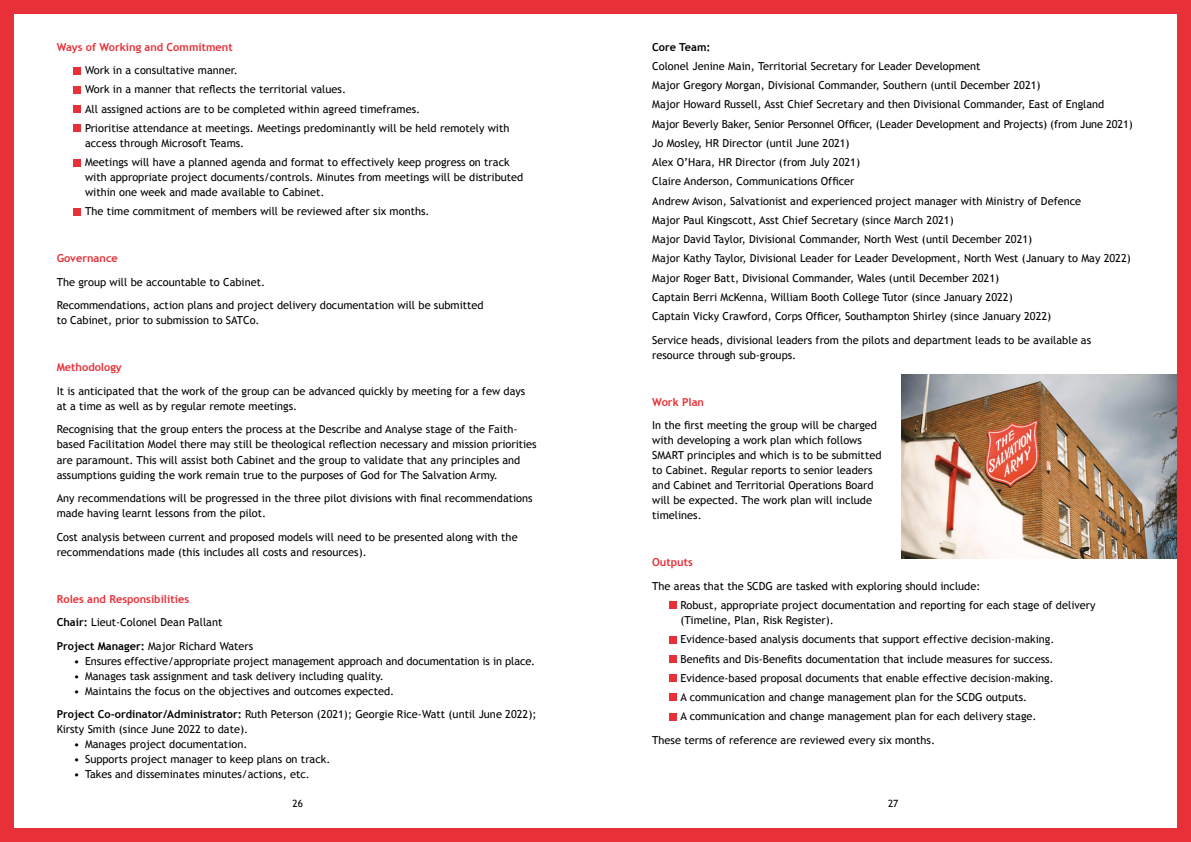
<style>
.page{position:relative;width:1191px;height:842px;background:#fff}
.page>*{position:absolute;margin:0;border:0;box-sizing:border-box;transform-origin:0 0}
.t1{font:11px/19.2px "Trebuchet MS";color:#000}
.t2{font:700 11px "Trebuchet MS";color:#e73037}
.t3{font:700 11px "Trebuchet MS";color:#000}
.t4{font:10px "Trebuchet MS";color:#000}
.s1{font-weight:700;color:#e73037}
.s2{font-weight:700}
</style>
<div class="page">
<div style="left:0;top:0;width:604px;height:842px;background:#e73037"></div>
<div style="left:587px;top:0;width:604px;height:842px;background:#e73037"></div>
<div style="left:14px;top:14px;width:581px;height:814px;background:#fff"></div>
<div style="left:595px;top:14px;width:581px;height:814px;background:#fff"></div>
<img style="left:901px;top:374px;width:275px;height:184px">
<div style="left:74px;top:67px;width:7px;height:7px;background:#e73037"></div>
<div style="left:74px;top:86px;width:7px;height:7px;background:#e73037"></div>
<div style="left:74px;top:106px;width:7px;height:7px;background:#e73037"></div>
<div style="left:74px;top:125px;width:7px;height:7px;background:#e73037"></div>
<div style="left:74px;top:159px;width:7px;height:7px;background:#e73037"></div>
<div style="left:74px;top:208px;width:7px;height:7px;background:#e73037"></div>
<div style="left:669px;top:602px;width:7px;height:7px;background:#e73037"></div>
<div style="left:669px;top:636px;width:7px;height:7px;background:#e73037"></div>
<div style="left:669px;top:655px;width:7px;height:7px;background:#e73037"></div>
<div style="left:669px;top:675px;width:7px;height:7px;background:#e73037"></div>
<div style="left:669px;top:694px;width:7px;height:7px;background:#e73037"></div>
<div style="left:669px;top:713px;width:7px;height:7px;background:#e73037"></div>
<p class="t2" style="left:57px;top:40px;width:177px">Ways of Working and Commitment</p>
<p class="t1" style="left:85px;top:61px;width:426px">Work in a consultative manner.<br>Work in a manner that reflects the territorial values.<br>All assigned actions are to be completed within agreed timeframes.<br>Prioritise attendance at meetings. Meetings predominantly will be held remotely with</p>
<p class="t1" style="left:85px;top:134px;width:426px">access through Microsoft Teams.<br>Meetings will have a planned agenda and format to effectively keep progress on track</p>
<p class="t1" style="left:85px;top:170px;width:440px;line-height:15px">with appropriate project documents/controls. Minutes from meetings will be distributed within one week and made available to Cabinet.</p>
<p class="t1" style="left:85px;top:202px;width:346px">The time commitment of members will be reviewed after six months.</p>
<p class="t2" style="left:57px;top:252px;width:63px">Governance</p>
<p class="t1" style="left:57px;top:270px;width:428px;line-height:23.5px">The group will be accountable to Cabinet.<br>Recommendations, action plans and project delivery documentation will be submitted</p>
<p class="t1" style="left:57px;top:311px;width:204px">to Cabinet, prior to submission to SATCo.</p>
<p class="t2" style="left:57px;top:361px;width:67px">Methodology</p>
<p class="t1" style="left:57px;top:384px;width:470px;line-height:15px">It is anticipated that the work of the group can be advanced quickly by meeting for a few days at a time as well as by regular remote meetings.</p>
<p class="t1" style="left:57px;top:422px;width:481px;line-height:15px">Recognising that the group enters the process at the Describe and Analyse stage of the Faith&shy;based Facilitation Model there may still be theological reflection necessary and mission priorities are paramount. This will assist both Cabinet and the group to validate that any principles and assumptions guiding the work remain true to the purposes of God for The Salvation Army.</p>
<p class="t1" style="left:57px;top:491px;width:477px;line-height:15px">Any recommendations will be progressed in the three pilot divisions with final recommendations made having learnt lessons from the pilot.</p>
<p class="t1" style="left:57px;top:529px;width:462px;line-height:15px">Cost analysis between current and proposed models will need to be presented along with the recommendations made (this includes all costs and resources).</p>
<p class="t1" style="left:57px;top:587px;width:198px;line-height:23.5px"><span class="s1">Roles and Responsibilities<br></span><span class="s2">Chair:</span> Lieut-Colonel Dean Pallant<br><span class="s2">Project Manager:</span> Major Richard Waters</p>
<p class="t1" style="left:74px;top:651px;width:463px">• Ensures effective/appropriate project management approach and documentation is in place.</p>
<p class="t1" style="left:74px;top:666px;width:311px">• Manages task assignment and task delivery including quality.</p>
<p class="t1" style="left:57px;top:679px;width:481px;line-height:23.5px;text-indent:17px">• Maintains the focus on the objectives and outcomes expected.<br><span class="s2">Project Co-ordinator/Administrator:</span> Ruth Peterson (2021); Georgie Rice-Watt (until June 2022);</p>
<p class="t1" style="left:57px;top:720px;width:193px">Kirsty Smith (since June 2022 to date).</p>
<p class="t1" style="left:74px;top:735px;width:175px">• Manages project documentation.</p>
<p class="t1" style="left:74px;top:750px;width:258px">• Supports project manager to keep plans on track.</p>
<p class="t1" style="left:74px;top:765px;width:238px">• Takes and disseminates minutes/actions, etc.</p>
<p class="t3" style="left:652px;top:40px;width:60px">Core Team:</p>
<p class="t1" style="left:652px;top:57px;width:482px">Colonel Jenine Main, Territorial Secretary for Leader Development<br>Major Gregory Morgan, Divisional Commander, Southern (until December 2021)<br>Major Howard Russell, Asst Chief Secretary and then Divisional Commander, East of England Major Beverly Baker, Senior Personnel Officer, (Leader Development and Projects) (from June 2021)<br>Jo Mosley, HR Director (until June 2021)<br>Alex O’Hara, HR Director (from July 2021)<br>Claire Anderson, Communications Officer<br>Andrew Avison, Salvationist and experienced project manager with Ministry of Defence<br>Major Paul Kingscott, Asst Chief Secretary (since March 2021)<br>Major David Taylor, Divisional Commander, North West (until December 2021)<br>Major Kathy Taylor, Divisional Leader for Leader Development, North West (January to May 2022)<br>Major Roger Batt, Divisional Commander, Wales (until December 2021)<br>Captain Berri McKenna, William Booth College Tutor (since January 2022)<br>Captain Vicky Crawford, Corps Officer, Southampton Shirley (since January 2022)</p>
<p class="t1" style="left:652px;top:332px;width:440px;line-height:15px">Service heads, divisional leaders from the pilots and department leads to be available as resource through sub-groups.</p>
<p class="t2" style="left:652px;top:395px;width:53px">Work Plan</p>
<p class="t1" style="left:652px;top:418px;width:231px;line-height:15px">In the first meeting the group will be charged with developing a work plan which follows SMART principles and which is to be submitted to Cabinet. Regular reports to senior leaders and Cabinet and Territorial Operations Board will be expected. The work plan will include timelines.</p>
<p class="t2" style="left:652px;top:555px;width:42px">Outputs</p>
<p class="t1" style="left:680px;top:576px;width:416px;text-indent:-28px">The areas that the SCDG are tasked with exploring should include:<br>Robust, appropriate project documentation and reporting for each stage of delivery</p>
<p class="t1" style="left:680px;top:611px;width:375px">(Timeline, Plan, Risk Register).<br>Evidence-based analysis documents that support effective decision-making.<br>Benefits and Dis-Benefits documentation that include measures for success.<br>Evidence-based proposal documents that enable effective decision-making.<br>A communication and change management plan for the SCDG outputs.<br>A communication and change management plan for each delivery stage.</p>
<p class="t1" style="left:652px;top:730px;width:284px">These terms of reference are reviewed every six months.</p>
<p class="t4" style="left:292px;top:797px;width:12px">26</p>
<p class="t4" style="left:888px;top:797px;width:12px">27</p>
</div>
